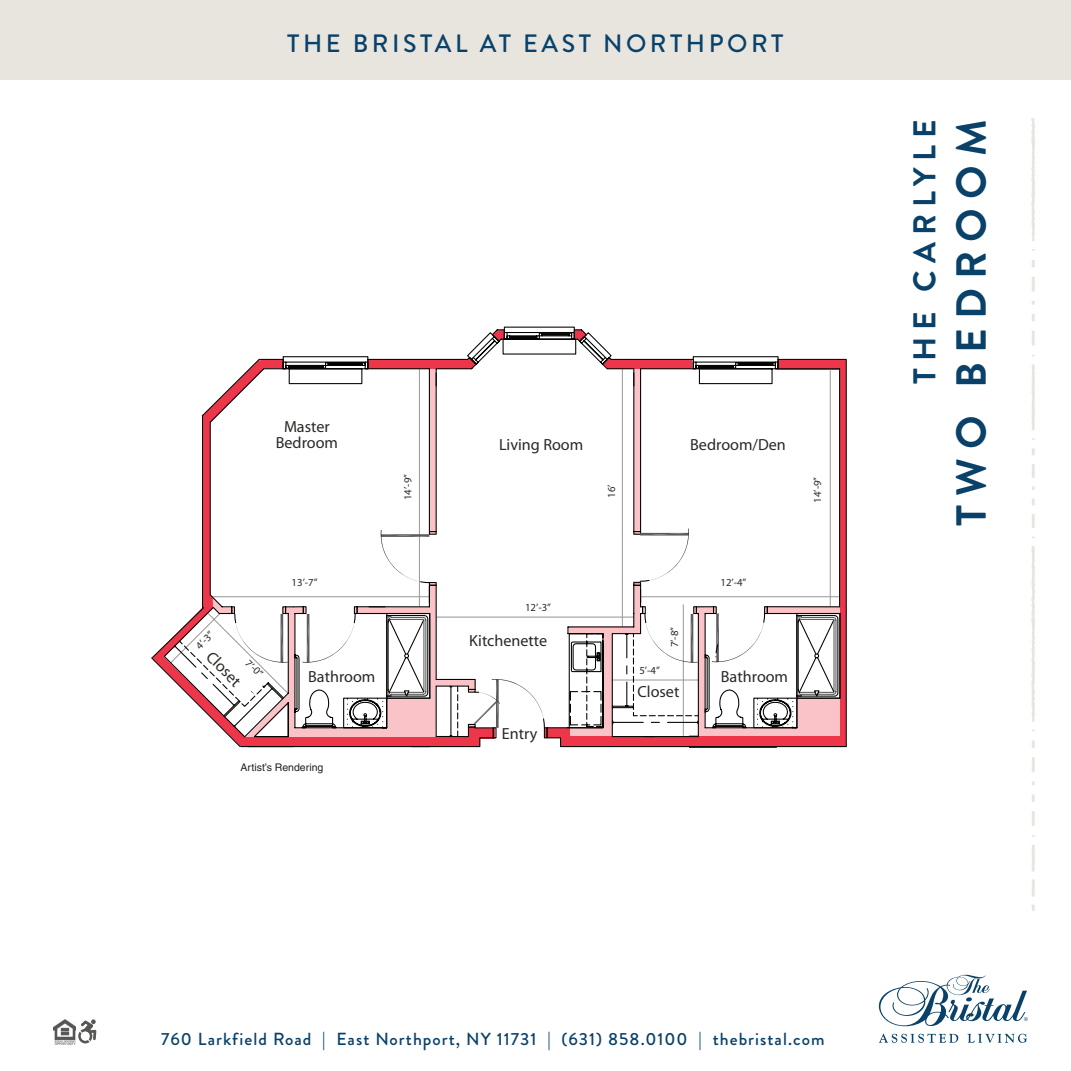
<style>
.page{position:relative;width:1071px;height:1071px;background:#fff}
.page>*{position:absolute;margin:0;border:0;box-sizing:border-box;transform-origin:0 0}
.t1{font:700 42px "Brandon Grotesque";letter-spacing:.22em;color:#094169}
.t2{font:700 31.5px "Brandon Grotesque";letter-spacing:.22em;color:#094169}
.t3{font:500 25.2px "Brandon Grotesque";letter-spacing:.14em;color:#094169}
.t4{font:500 17.5px "Brandon Grotesque";letter-spacing:.06em;color:#094169}
.t5{font:16.1px/15.2px "Myriad";color:#2a2925;text-align:center}
.t6{font:10.67px "Myriad";color:#2a2925}
.t7{font:10.5px "Helvetica LT Std";color:#231f20}
</style>
<div class="page">
<div style="left:0;top:0;width:1071px;height:79px;background:#e8e5df"></div>
<svg style="left:879px;top:1034px;width:79px;height:9px"></svg>
<svg style="left:967px;top:1034px;width:60px;height:9px"></svg>
<svg style="left:879px;top:975px;width:149px;height:51px"></svg>
<svg style="left:78px;top:1019px;width:18px;height:24px"></svg>
<img style="left:53px;top:1019px;width:23px;height:25px">
<svg style="left:1032px;top:260px;width:3px;height:7px"></svg>
<svg style="left:1031px;top:277px;width:4px;height:15px"></svg>
<svg style="left:1032px;top:301px;width:3px;height:4px"></svg>
<svg style="left:1032px;top:314px;width:3px;height:7px"></svg>
<svg style="left:1031px;top:331px;width:4px;height:15px"></svg>
<svg style="left:1031px;top:119px;width:4px;height:122px"></svg>
<svg style="left:1032px;top:741px;width:3px;height:7px"></svg>
<svg style="left:1031px;top:757px;width:4px;height:15px"></svg>
<svg style="left:1032px;top:781px;width:3px;height:4px"></svg>
<svg style="left:1032px;top:794px;width:3px;height:8px"></svg>
<svg style="left:1031px;top:811px;width:4px;height:15px"></svg>
<svg style="left:1031px;top:546px;width:4px;height:176px"></svg>
<svg style="left:1032px;top:448px;width:3px;height:7px"></svg>
<svg style="left:1031px;top:464px;width:4px;height:14px"></svg>
<svg style="left:1032px;top:486px;width:3px;height:4px"></svg>
<svg style="left:1032px;top:499px;width:3px;height:6px"></svg>
<svg style="left:1031px;top:514px;width:4px;height:14px"></svg>
<svg style="left:1031px;top:364px;width:4px;height:66px"></svg>
<svg style="left:1031px;top:905px;width:4px;height:5px"></svg>
<svg style="left:1031px;top:879px;width:4px;height:18px"></svg>
<svg style="left:1031px;top:845px;width:4px;height:27px"></svg>
<svg style="left:621px;top:359px;width:226px;height:389px"></svg>
<svg style="left:796px;top:612px;width:45px;height:87px"></svg>
<svg style="left:294px;top:422px;width:173px;height:326px"></svg>
<svg style="left:151px;top:415px;width:143px;height:333px"></svg>
<svg style="left:212px;top:530px;width:556px;height:209px"></svg>
<svg style="left:202px;top:326px;width:577px;height:96px"></svg>
<svg style="left:639px;top:529px;width:50px;height:53px"></svg>
<svg style="left:467px;top:606px;width:310px;height:142px"></svg>
<svg style="left:302px;top:613px;width:54px;height:50px"></svg>
<svg style="left:152px;top:596px;width:138px;height:150px"></svg>
<h3 class="t3" style="left:287px;top:26px;width:498px">THE BRISTAL AT EAST NORTHPORT</h3>
<p class="t5" style="left:276px;top:420px;width:64px">Master<br>Bedroom</p>
<p class="t6" style="left:403px;top:500px;width:27px;rotate:-90deg">14’-9”</p>
<p class="t6" style="left:194px;top:643px;width:22px;rotate:-45deg">4’-3”</p>
<p class="t5" style="left:214px;top:649px;width:43px;rotate:45deg">Closet</p>
<p class="t6" style="left:251px;top:657px;width:22px;rotate:45deg">7’-0”</p>
<p class="t6" style="left:292px;top:577px;width:27px">13’-7”</p>
<p class="t5" style="left:308px;top:669px;width:69px">Bathroom</p>
<p class="t7" style="left:241px;top:762px;width:84px">Artist’s Rendering</p>
<p class="t5" style="left:499px;top:438px;width:86px">Living Room</p>
<p class="t5" style="left:690px;top:438px;width:97px">Bedroom/Den</p>
<p class="t6" style="left:606px;top:498px;width:15px;rotate:-90deg">16’</p>
<p class="t6" style="left:812px;top:503px;width:27px;rotate:-90deg">14’-9”</p>
<p class="t6" style="left:525px;top:602px;width:27px">12’-3”</p>
<p class="t5" style="left:469px;top:634px;width:79px">Kitchenette</p>
<p class="t5" style="left:502px;top:727px;width:37px">Entry</p>
<p class="t6" style="left:639px;top:665px;width:22px">5’-4”</p>
<p class="t6" style="left:669px;top:647px;width:22px;rotate:-90deg">7’-8”</p>
<p class="t5" style="left:638px;top:685px;width:43px">Closet</p>
<p class="t6" style="left:720px;top:577px;width:27px">12’-4”</p>
<p class="t5" style="left:721px;top:669px;width:69px">Bathroom</p>
<h2 class="t2" style="left:903px;top:384px;width:266px;rotate:-90deg">THE CARLYLE</h2>
<h1 class="t1" style="left:942px;top:526px;width:408px;rotate:-90deg">TWO BEDROOM</h1>
<p class="t4" style="left:161px;top:1027px;width:665px">760 Larkfield Road | East Northport, NY 11731 | (631) 858.0100 | thebristal.com</p>
</div>
